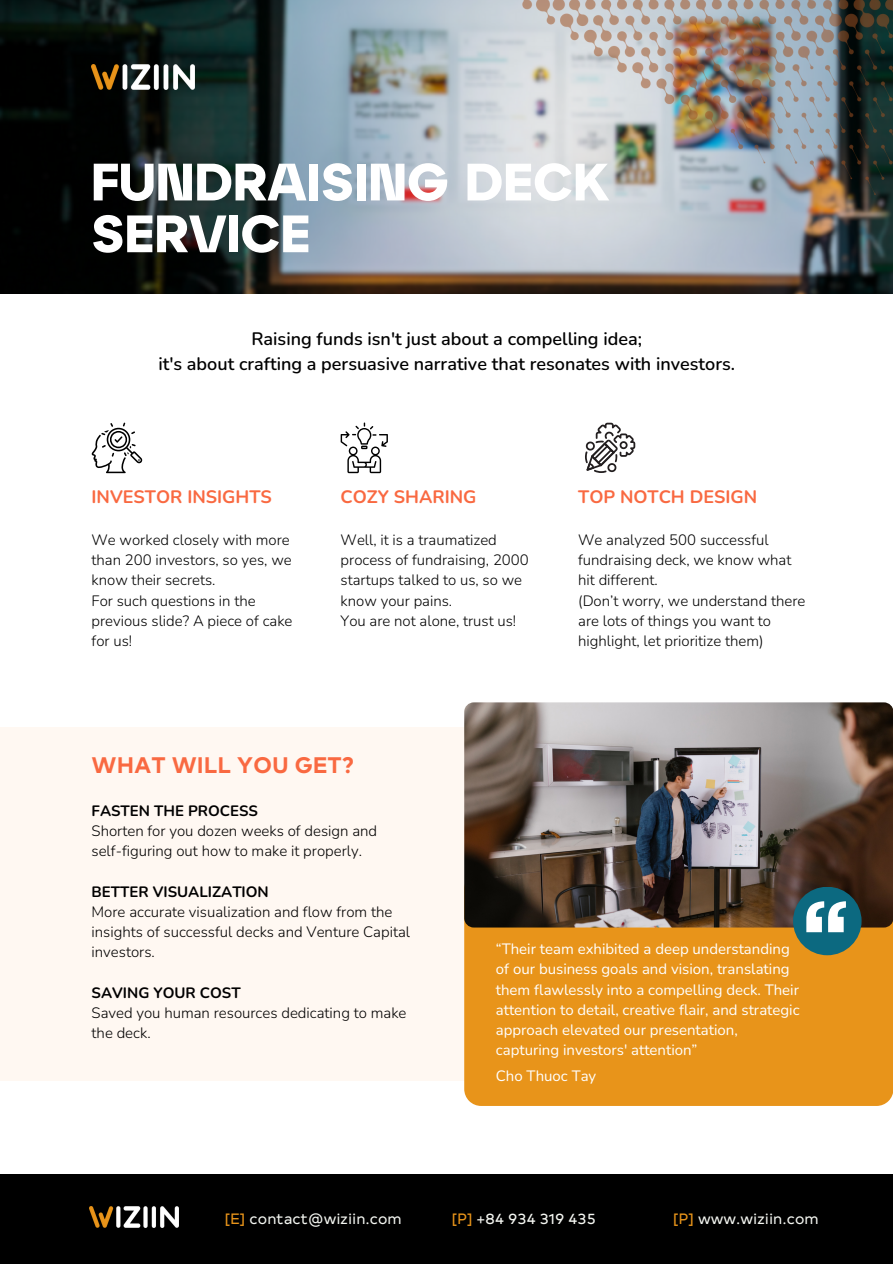
<style>
.page{position:relative;width:893px;height:1264px;background:#fff}
.page>*{position:absolute;margin:0;border:0;box-sizing:border-box;transform-origin:0 0}
.t1{font:700 52.5px/51.8px "Atyp Display";color:#fff}
.t2{font:700 22.5px "Typold";color:#f96941}
.t3{font:600 18px "Nunito";color:#000}
.t4{font:700 18px "Nunito";color:#f96941}
.t5{font:300 15px/20.2px "Nunito";color:#000}
.t6{font:15px/20.2px "Nunito";color:#fff}
.t7{font:15px "Typold";color:#f4f6f1}
.t8{font:700 15px "Nunito";color:#000}
.s1{color:#e8941a}
</style>
<div class="page">
<img style="left:0;top:0;width:892px;height:294px">
<img style="left:446px;top:0;width:446px;height:194px">
<div style="left:0;top:1174px;width:892px;height:89px;background:#000"></div>
<img style="left:89px;top:1206px;width:89px;height:21px">
<svg style="left:92px;top:422px;width:50px;height:51px"></svg>
<svg style="left:340px;top:422px;width:48px;height:51px"></svg>
<svg style="left:585px;top:423px;width:50px;height:50px"></svg>
<img style="left:91px;top:65px;width:104px;height:25px">
<div style="left:0;top:727px;width:464px;height:353px;background:#fff8f2"></div>
<div style="left:464px;top:921px;width:428px;height:184px;background:#e8941a"></div>
<img style="left:464px;top:702px;width:428px;height:225px;border-radius:9px">
<div style="left:793px;top:886px;width:68px;height:69px;background:#0c6980;border-radius:50%"></div>
<svg style="left:806px;top:901px;width:39px;height:31px"></svg>
<p class="t1" style="left:91px;top:160px;width:519px">FUNDRAISING DECK<br>SERVICE</p>
<p class="t3" style="left:251px;top:327px;width:392px">Raising funds isn't just about a compelling idea;</p>
<p class="t3" style="left:158px;top:351px;width:578px">it's about crafting a persuasive narrative that resonates with investors.</p>
<p class="t4" style="left:92px;top:485px;width:182px">INVESTOR INSIGHTS</p>
<p class="t5" style="left:92px;top:530px;width:202px">We worked closely with more than 200 investors, so yes, we know their secrets.</p>
<p class="t5" style="left:92px;top:590px;width:202px">For such questions in the previous slide? A piece of cake for us!</p>
<p class="t4" style="left:340px;top:485px;width:137px">COZY SHARING</p>
<p class="t5" style="left:340px;top:530px;width:190px">Well, it is a traumatized process of fundraising, 2000 startups talked to us, so we know your pains.</p>
<p class="t5" style="left:340px;top:611px;width:177px">You are not alone, trust us!</p>
<p class="t4" style="left:578px;top:485px;width:180px">TOP NOTCH DESIGN</p>
<p class="t5" style="left:578px;top:530px;width:215px">We analyzed 500 successful fundraising deck, we know what hit different.</p>
<p class="t5" style="left:578px;top:590px;width:229px">(Don’t worry, we understand there are lots of things you want to highlight, let prioritize them)</p>
<p class="t2" style="left:92px;top:748px;width:264px">WHAT WILL YOU GET?</p>
<p class="t8" style="left:92px;top:800px;width:168px">FASTEN THE PROCESS</p>
<p class="t5" style="left:92px;top:820px;width:287px">Shorten for you dozen weeks of design and self-figuring out how to make it properly.</p>
<p class="t8" style="left:92px;top:881px;width:179px">BETTER VISUALIZATION</p>
<p class="t5" style="left:92px;top:901px;width:320px">More accurate visualization and flow from the insights of successful decks and Venture Capital investors.</p>
<p class="t8" style="left:92px;top:982px;width:151px">SAVING YOUR COST</p>
<p class="t5" style="left:92px;top:1003px;width:316px">Saved you human resources dedicating to make the deck.</p>
<p class="t6" style="left:496px;top:939px;width:305px">“Their team exhibited a deep understanding of our business goals and vision, translating them flawlessly into a compelling deck. Their attention to detail, creative flair, and strategic approach elevated our presentation, capturing investors' attention”</p>
<p class="t6" style="left:496px;top:1065px;width:102px">Cho Thuoc Tay</p>
<p class="t7" style="left:225px;top:1207px;width:179px"><span class="s1">[E]</span> contact@wiziin.com</p>
<p class="t7" style="left:451px;top:1207px;width:146px"><span class="s1">[P]</span> +84 934 319 435</p>
<p class="t7" style="left:672px;top:1207px;width:147px"><span class="s1">[P]</span> www.wiziin.com</p>
</div>
